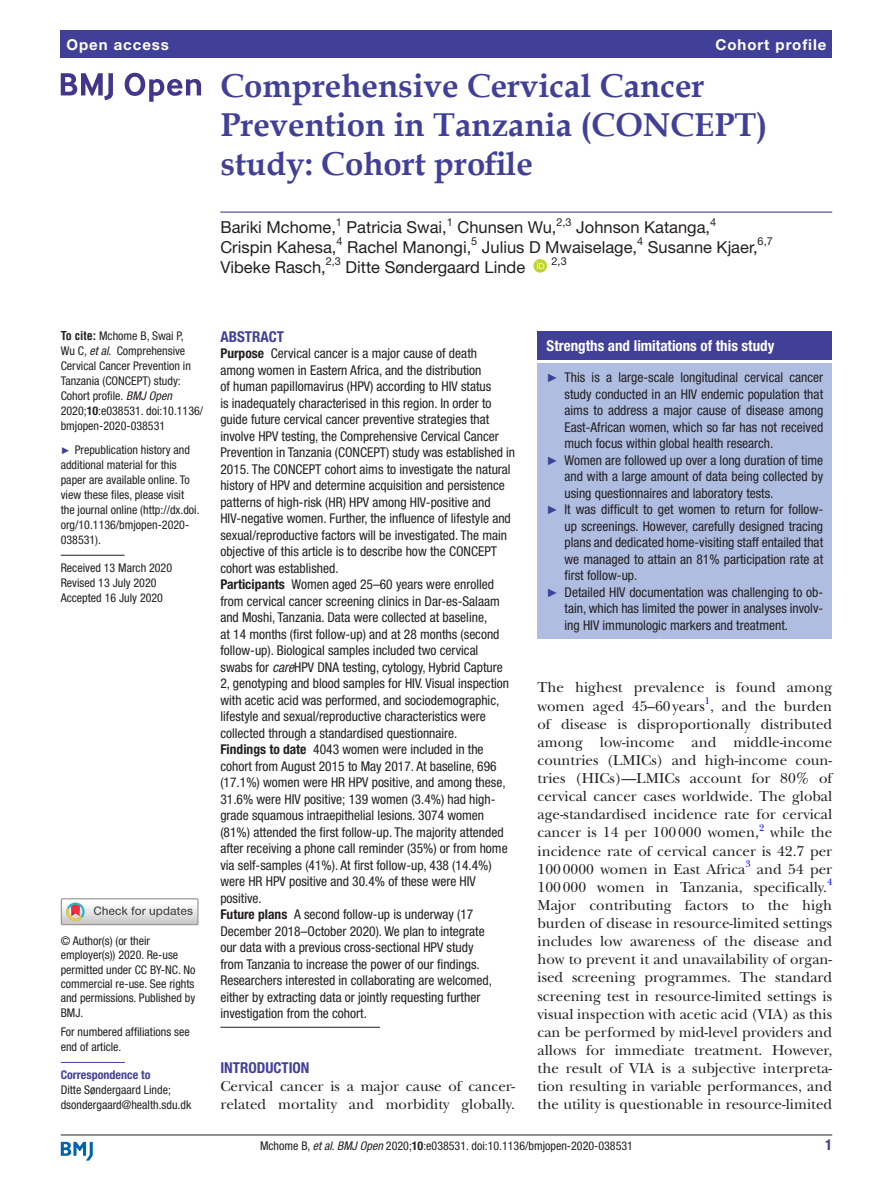
<style>
.page{position:relative;width:893px;height:1191px;background:#fff}
.page>*{position:absolute;margin:0;border:0;box-sizing:border-box;transform-origin:0 0}
.t1{font:700 33px/39px "Book Antiqua";color:#414099}
.t2{font:16.5px "Helvetica Neue LT Std";color:#231f20}
.t3{font:15px/18.1px "New Baskerville";color:#231f20}
.t4{font:700 condensed 15px "Helvetica Neue LT Std";color:#fff}
.t5{font:700 15px "Helvetica Neue LT Std";letter-spacing:.065em;color:#fff}
.t6{font:700 condensed 15px "Helvetica Neue LT Std";color:#414099}
.t7{font:condensed 13.5px/16.5px "Helvetica Neue LT Std";color:#231f20}
.t8{font:condensed 12px/15px "Helvetica Neue LT Std";color:#231f20}
.t9{font:700 condensed 12px "Helvetica Neue LT Std";color:#414099}
.t10{font:10.95px "Helvetica Neue LT Std";color:#231f20}
.t11{font:9.9px "New Baskerville";color:#00f}
.s1{font-family:"Helvetica LT Std";font-weight:700}
.s2{font-style:italic}
.s3{font-weight:700}
.s4{font-family:"Arial";font-stretch:normal;font-size:9.75px;color:#414099}
.s5{font-family:"Arial";font-stretch:normal;font-size:12px;color:#414099}
</style>
<div class="page">
<hr style="left:61px;top:1134px;width:771px;height:1px;background:#231f20">
<svg style="left:61px;top:1141px;width:32px;height:19px"></svg>
<div style="left:61px;top:31px;width:771px;height:27px;background:#414099"></div>
<hr style="left:220px;top:211px;width:612px;height:2px;background:#414099">
<svg style="left:533px;top:259px;width:14px;height:14px"></svg>
<hr style="left:61px;top:555px;width:64px;height:1px;background:#231f20">
<hr style="left:61px;top:1062px;width:64px;height:1px;background:#414099">
<svg style="left:61px;top:73px;width:52px;height:27px"></svg>
<svg style="left:125px;top:73px;width:76px;height:29px"></svg>
<div style="left:61px;top:898px;width:138px;height:27px;border:1px solid #969090"></div>
<svg style="left:61px;top:898px;width:137px;height:26px"></svg>
<hr style="left:220px;top:1027px;width:160px;height:1px;background:#231f20">
<div style="left:538px;top:331px;width:294px;height:29px;background:#414099"></div>
<div style="left:538px;top:364px;width:294px;height:275px;background:#afbde1"></div>
<p class="t5" style="left:66px;top:35px;width:104px">Open access</p>
<p class="t5" style="left:715px;top:35px;width:113px">Cohort profile</p>
<h1 class="t1" style="left:220px;top:66px;width:549px">Comprehensive Cervical Cancer<br>Prevention in Tanzania (CONCEPT) study: Cohort profile</h1>
<p class="t2" style="left:220px;top:218px;width:117px">Bariki Mchome,</p>
<p class="t10" style="left:336px;top:215px;width:8px">1</p>
<p class="t2" style="left:347px;top:218px;width:102px">Patricia Swai,</p>
<p class="t10" style="left:447px;top:215px;width:8px">1</p>
<p class="t2" style="left:457px;top:218px;width:101px">Chunsen Wu,</p>
<p class="t10" style="left:556px;top:215px;width:17px">2,3</p>
<p class="t2" style="left:576px;top:218px;width:135px">Johnson Katanga,</p>
<p class="t10" style="left:710px;top:215px;width:8px">4</p>
<p class="t2" style="left:220px;top:237px;width:118px">Crispin Kahesa,</p>
<p class="t10" style="left:337px;top:235px;width:8px">4</p>
<p class="t2" style="left:347px;top:237px;width:126px">Rachel Manongi,</p>
<p class="t10" style="left:471px;top:235px;width:8px">5</p>
<p class="t2" style="left:482px;top:237px;width:157px">Julius D Mwaiselage,</p>
<p class="t10" style="left:637px;top:235px;width:8px">4</p>
<p class="t2" style="left:648px;top:237px;width:111px">Susanne Kjaer,</p>
<p class="t10" style="left:758px;top:235px;width:17px">6,7</p>
<p class="t2" style="left:220px;top:257px;width:107px">Vibeke Rasch,</p>
<p class="t10" style="left:326px;top:255px;width:17px">2,3</p>
<p class="t2" style="left:346px;top:257px;width:181px">Ditte Søndergaard Linde</p>
<p class="t10" style="left:551px;top:255px;width:17px">2,3</p>
<p class="t8" style="left:61px;top:328px;width:144px"><span class="s1">To cite:</span> Mchome B, Swai P,<br>Wu C, <span class="s2">et al</span>. Comprehensive<br>Cervical Cancer Prevention in<br>Tanzania (CONCEPT) study:<br>Cohort profile. <span class="s2">BMJ Open<br></span>2020;<span class="s3">10</span>:e038531. doi:10.1136/ bmjopen-2020-038531</p>
<p class="t8" style="left:61px;top:442px;width:140px"><span class="s4">►</span> Prepublication history and additional material for this paper are available online. To view these files, please visit the journal online (http://dx.doi. org/10.1136/bmjopen-2020-<br>038531).</p>
<p class="t8" style="left:61px;top:560px;width:113px">Received 13 March 2020<br>Revised 13 July 2020<br>Accepted 16 July 2020</p>
<p class="t8" style="left:61px;top:933px;width:136px;line-height:14.4px">© Author(s) (or their employer(s)) 2020. Re-use permitted under CC BY-NC. No commercial re-use. See rights and permissions. Published by<br>BMJ.</p>
<p class="t8" style="left:61px;top:1024px;width:130px">For numbered affiliations see end of article.</p>
<p class="t9" style="left:61px;top:1067px;width:91px">Correspondence to</p>
<p class="t8" style="left:61px;top:1082px;width:132px">Ditte Søndergaard Linde; dsondergaard@health.sdu.dk</p>
<p class="t6" style="left:220px;top:327px;width:65px">ABSTRACT</p>
<p class="t7" style="left:220px;top:345px;width:296px"><span class="s3">Purpose</span> Cervical cancer is a major cause of death<br>among women in Eastern Africa, and the distribution<br>of human papillomavirus (HPV) according to HIV status<br>is inadequately characterised in this region. In order to guide future cervical cancer preventive strategies that involve HPV testing, the Comprehensive Cervical Cancer Prevention in Tanzania (CONCEPT) study was established in 2015. The CONCEPT cohort aims to investigate the natural history of HPV and determine acquisition and persistence patterns of high-risk (HR) HPV among HIV-positive and HIV-negative women. Further, the influence of lifestyle and sexual/reproductive factors will be investigated. The main objective of this article is to describe how the CONCEPT cohort was established.<br><span class="s3">Participants</span> Women aged 25–60 years were enrolled from cervical cancer screening clinics in Dar-es-Salaam and Moshi, Tanzania. Data were collected at baseline,<br>at 14 months (first follow-up) and at 28 months (second follow-up). Biological samples included two cervical<br>swabs for <span class="s2">care</span>HPV DNA testing, cytology, Hybrid Capture 2, genotyping and blood samples for HIV. Visual inspection with acetic acid was performed, and sociodemographic, lifestyle and sexual/reproductive characteristics were collected through a standardised questionnaire.<br><span class="s3">Findings to date</span> 4043 women were included in the cohort from August 2015 to May 2017. At baseline, 696 (17.1%) women were HR HPV positive, and among these, 31.6% were HIV positive; 139 women (3.4%) had high&shy;grade squamous intraepithelial lesions. 3074 women (81%) attended the first follow-up. The majority attended after receiving a phone call reminder (35%) or from home via self-samples (41%). At first follow-up, 438 (14.4%) were HR HPV positive and 30.4% of these were HIV positive.<br><span class="s3">Future plans</span> A second follow-up is underway (17<br>December 2018–October 2020). We plan to integrate<br>our data with a previous cross-sectional HPV study<br>from Tanzania to increase the power of our findings.<br>Researchers interested in collaborating are welcomed, either by extracting data or jointly requesting further investigation from the cohort.</p>
<p class="t6" style="left:220px;top:1059px;width:91px">INTRODUCTION</p>
<p class="t3" style="left:220px;top:1077px;width:296px">Cervical cancer is a major cause of cancer&shy;related mortality and morbidity globally.</p>
<p class="t4" style="left:547px;top:336px;width:229px">Strengths and limitations of this study</p>
<p class="t7" style="left:547px;top:369px;width:278px"><span class="s5">►</span> This is a large-scale longitudinal cervical cancer</p>
<p class="t7" style="left:565px;top:386px;width:260px">study conducted in an HIV endemic population that</p>
<p class="t7" style="left:565px;top:402px;width:260px">aims to address a major cause of disease among</p>
<p class="t7" style="left:565px;top:419px;width:260px">East-African women, which so far has not received</p>
<p class="t7" style="left:565px;top:435px;width:210px">much focus within global health research.</p>
<p class="t7" style="left:547px;top:452px;width:278px"><span class="s5">►</span> Women are followed up over a long duration of time</p>
<p class="t7" style="left:565px;top:468px;width:260px">and with a large amount of data being collected by</p>
<p class="t7" style="left:565px;top:485px;width:210px">using questionnaires and laboratory tests.</p>
<p class="t7" style="left:547px;top:501px;width:278px"><span class="s5">►</span> It was difficult to get women to return for follow-</p>
<p class="t7" style="left:565px;top:518px;width:260px">up screenings. However, carefully designed tracing</p>
<p class="t7" style="left:565px;top:534px;width:260px">plans and dedicated home-visiting staff entailed that</p>
<p class="t7" style="left:565px;top:551px;width:260px">we managed to attain an 81% participation rate at</p>
<p class="t7" style="left:565px;top:567px;width:74px">first follow-up.</p>
<p class="t7" style="left:547px;top:584px;width:278px"><span class="s5">►</span> Detailed HIV documentation was challenging to ob-</p>
<p class="t7" style="left:565px;top:600px;width:260px">tain, which has limited the power in analyses involv-</p>
<p class="t7" style="left:565px;top:617px;width:225px">ing HIV immunologic markers and treatment.</p>
<p class="t3" style="left:538px;top:678px;width:296px;text-align:justify">The highest prevalence is found among women aged 45–60years<sup>1</sup>, and the burden of disease is disproportionally distributed among low-income and middle-income countries (LMICs) and high-income coun&shy;tries (HICs)—LMICs account for 80% of cervical cancer cases worldwide. The global age-standardised incidence rate for cervical cancer is 14 per 100000 women,<sup>2</sup> while the incidence rate of cervical cancer is 42.7 per 1000000 women in East Africa</p>
<p class="t11" style="left:745px;top:858px;width:7px">3</p>
<p class="t3" style="left:538px;top:860px;width:296px;text-indent:219px">and 54 per<br>100000 women in Tanzania, specifically.</p>
<p class="t11" style="left:827px;top:876px;width:7px">4</p>
<p class="t3" style="left:538px;top:896px;width:296px;text-align:justify">Major contributing factors to the high burden of disease in resource-limited settings includes low awareness of the disease and how to prevent it and unavailability of organ&shy;ised screening programmes. The standard screening test in resource-limited settings is visual inspection with acetic acid (VIA) as this can be performed by mid-level providers and allows for immediate treatment. However, the result of VIA is a subjective interpreta&shy;tion resulting in variable performances, and the utility is questionable in resource-limited</p>
<p class="t8" style="left:260px;top:1137px;width:374px">Mchome B, <span class="s2">et al</span>. <span class="s2">BMJ Open</span> 2020;<span class="s3">10</span>:e038531. doi:10.1136/bmjopen-2020-038531</p>
<p class="t6" style="left:825px;top:1135px;width:9px">1</p>
</div>
